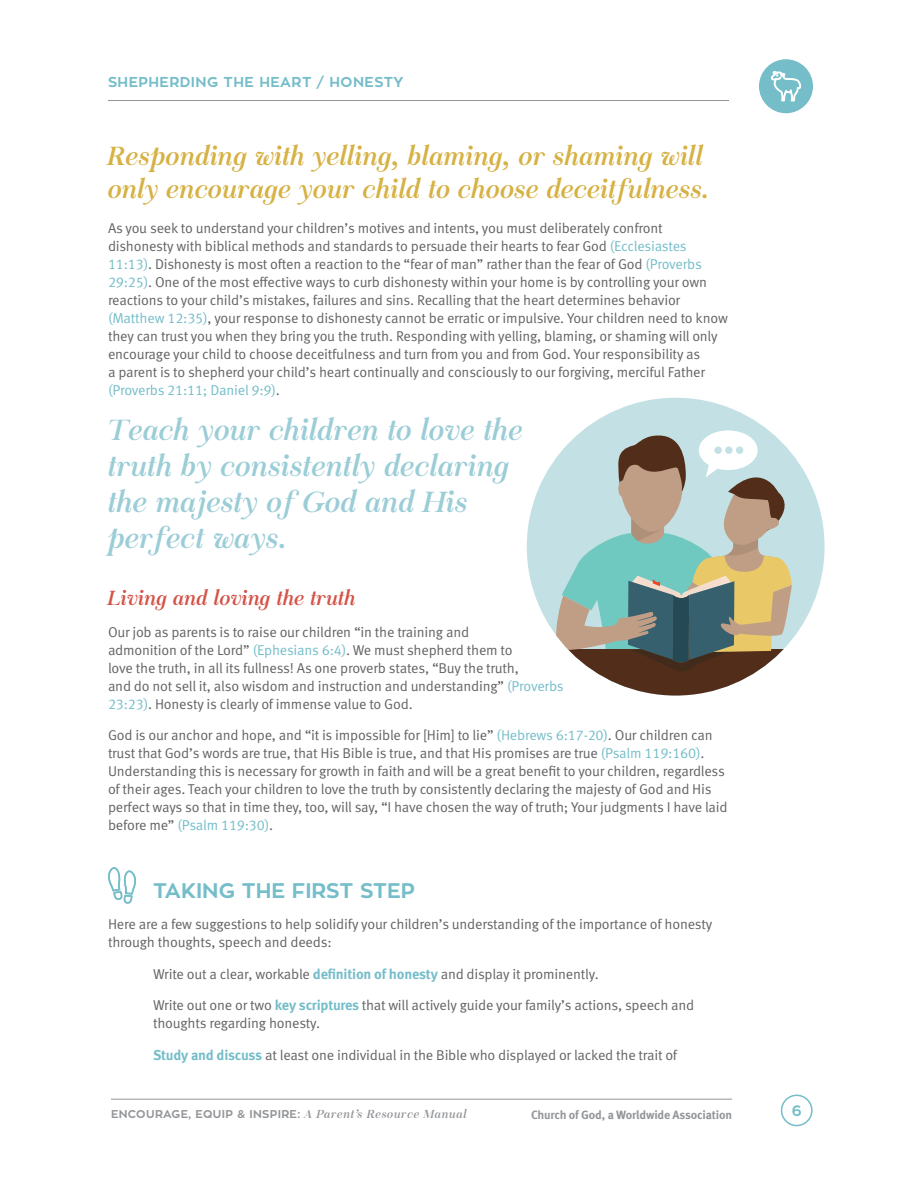
<style>
.page{position:relative;width:918px;height:1188px;background:#fff}
.page>*{position:absolute;margin:0;border:0;box-sizing:border-box;transform-origin:0 0}
.t1{font:italic 30px/36px "Chapaza Abigail";letter-spacing:-.01em;color:#9bcdd7}
.t2{font:italic 27px/33px "Chapaza Abigail";letter-spacing:-.01em;color:#d6b143}
.t3{font:italic 21px "Chapaza Abigail";letter-spacing:-.01em;color:#d45247}
.t4{font:700 21px "Zona Pro";color:#74bdc9}
.t5{font:700 15px "Zona Pro";color:#74bdc9}
.t6{font:14.25px/18px "Meta OT Norm";letter-spacing:-.015em;color:#636366}
.t7{font:700 14.25px "Zona Pro";letter-spacing:.03em;color:#74bdc9}
.t8{font:700 12px "Meta OT";letter-spacing:-.015em;color:#939598}
.t9{font:700 11.25px "Zona Pro";letter-spacing:.03em;color:#939598}
.s1{color:#74bdc9}
.s2{font-family:"Meta OT";font-weight:700;color:#74bdc9}
.s3{font-family:"Chapaza Abigail";font-weight:400;font-style:italic;font-size:12px}
</style>
<div class="page">
<div style="left:759px;top:59px;width:54px;height:54px;background:#74bdc9;border-radius:50%"></div>
<svg style="left:771px;top:71px;width:30px;height:30px"></svg>
<hr style="left:108px;top:100px;width:621px;height:1px;background:#939598">
<hr style="left:111px;top:1099px;width:621px;height:1px;background:#939598">
<div style="left:781px;top:1095px;width:32px;height:31px;border:2px solid #74bdc9;border-radius:50%"></div>
<svg style="left:108px;top:867px;width:28px;height:37px"></svg>
<div style="left:527px;top:398px;width:298px;height:298px;background:#c3e1e5;border-radius:50%"></div>
<svg style="left:530px;top:430px;width:295px;height:266px"></svg>
<p class="t7" style="left:108px;top:72px;width:297px">SHEPHERDING THE HEART / HONESTY</p>
<p class="t2" style="left:108px;top:141px;width:603px">Responding with yelling, blaming, or shaming will only encourage your child to choose deceitfulness.</p>
<p class="t6" style="left:108px;top:219px;width:621px">As you seek to understand your children’s motives and intents, you must deliberately confront dishonesty with biblical methods and standards to persuade their hearts to fear God <span class="s1">(Ecclesiastes 11:13)</span>. Dishonesty is most often a reaction to the “fear of man” rather than the fear of God <span class="s1">(Proverbs 29:25)</span>. One of the most effective ways to curb dishonesty within your home is by controlling your own reactions to your child’s mistakes, failures and sins. Recalling that the heart determines behavior <span class="s1">(Matthew 12:35)</span>, your response to dishonesty cannot be erratic or impulsive. Your children need to know they can trust you when they bring you the truth. Responding with yelling, blaming, or shaming will only encourage your child to choose deceitfulness and turn from you and from God. Your responsibility as<br>a parent is to shepherd your child’s heart continually and consciously to our forgiving, merciful Father <span class="s1">(Proverbs 21:11; Daniel 9:9)</span>.</p>
<p class="t1" style="left:108px;top:414px;width:417px">Teach your children to love the truth by consistently declaring the majesty of God and His perfect ways.</p>
<p class="t3" style="left:108px;top:584px;width:250px">Living and loving the truth</p>
<p class="t6" style="left:108px;top:623px;width:457px">Our job as parents is to raise our children “in the training and<br>admonition of the Lord” <span class="s1">(Ephesians 6:4)</span>. We must shepherd them to<br>love the truth, in all its fullness! As one proverb states, “Buy the truth,<br>and do not sell it, also wisdom and instruction and understanding” <span class="s1">(Proverbs 23:23)</span>. Honesty is clearly of immense value to God.</p>
<p class="t6" style="left:108px;top:726px;width:621px">God is our anchor and hope, and “it is impossible for [Him] to lie” <span class="s1">(Hebrews 6:17-20)</span>. Our children can trust that God’s words are true, that His Bible is true, and that His promises are true <span class="s1">(Psalm 119:160)</span>.<br>Understanding this is necessary for growth in faith and will be a great benefit to your children, regardless of their ages. Teach your children to love the truth by consistently declaring the majesty of God and His perfect ways so that in time they, too, will say, “I have chosen the way of truth; Your judgments I have laid before me” <span class="s1">(Psalm 119:30)</span>.</p>
<p class="t4" style="left:153px;top:877px;width:263px">TAKING THE FIRST STEP</p>
<p class="t6" style="left:108px;top:915px;width:606px">Here are a few suggestions to help solidify your children’s understanding of the importance of honesty through thoughts, speech and deeds:</p>
<p class="t6" style="left:153px;top:965px;width:447px">Write out a clear, workable <span class="s2">definition of honesty</span> and display it prominently.</p>
<p class="t6" style="left:153px;top:996px;width:543px">Write out one or two <span class="s2">key scriptures</span> that will actively guide your family’s actions, speech and thoughts regarding honesty.</p>
<p class="t6" style="left:153px;top:1046px;width:526px"><span class="s2">Study and discuss</span> at least one individual in the Bible who displayed or lacked the trait of</p>
<p class="t9" style="left:111px;top:1107px;width:357px">ENCOURAGE, EQUIP &amp; INSPIRE: <span class="s3">A Parent’s Resource Manual</span></p>
<p class="t8" style="left:531px;top:1107px;width:202px">Church of God, a Worldwide Association</p>
<p class="t5" style="left:792px;top:1101px;width:11px">6</p>
</div>
